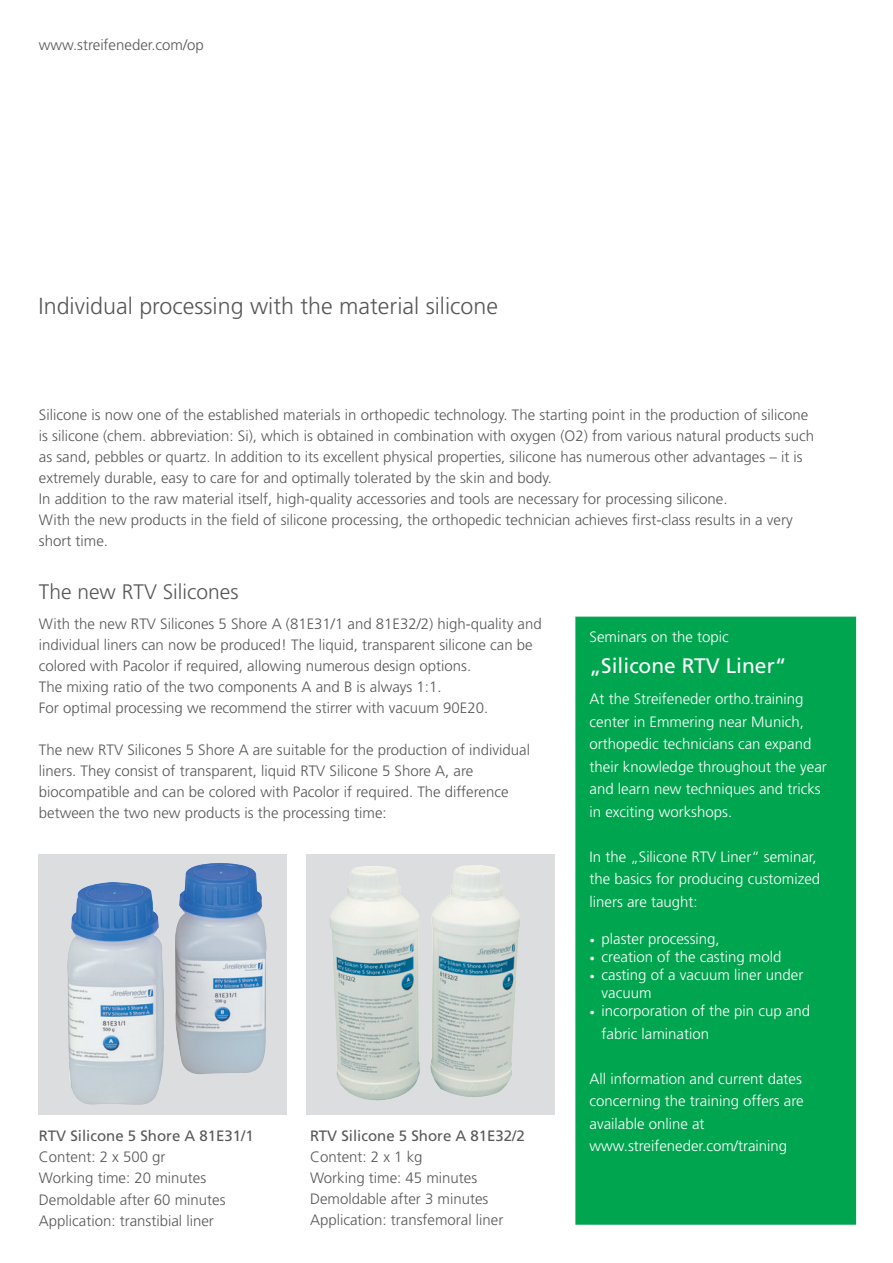
<style>
.page{position:relative;width:893px;height:1263px;background:#fff}
.page>*{position:absolute;margin:0;border:0;box-sizing:border-box;transform-origin:0 0}
.t1{font:300 23.25px "Frutiger LT";color:#57585a}
.t2{font:300 21px "Frutiger LT";color:#57585a}
.t3{font:21px "Frutiger LT";color:#fff}
.t4{font:300 15px/21px "Frutiger LT";color:#57585a}
.t5{font:300 15px/22.5px "Frutiger LT";color:#fff}
.t6{font:15px "Frutiger LT";color:#57585a}
.s1{font-weight:900}
</style>
<div class="page">
<div style="left:39px;top:855px;width:248px;height:260px;background:#dcdddf"></div>
<img style="left:67px;top:863px;width:200px;height:242px">
<div style="left:307px;top:855px;width:248px;height:260px;background:#dcdddf"></div>
<img style="left:329px;top:865px;width:191px;height:236px">
<div style="left:576px;top:617px;width:279px;height:607px;background:#00a54f"></div>
<div style="left:575px;top:617px;width:281px;height:608px;border:2px solid #00a54f"></div>
<p class="t4" style="left:39px;top:34px;width:167px">www.streifeneder.com/op</p>
<h1 class="t1" style="left:39px;top:293px;width:461px">Individual processing with the material silicone</h1>
<p class="t4" style="left:39px;top:405px;width:777px">Silicone is now one of the established materials in orthopedic technology. The starting point in the production of silicone is silicone (chem. abbreviation: Si), which is obtained in combination with oxygen (O2) from various natural products such as sand, pebbles or quartz. In addition to its excellent physical properties, silicone has numerous other advantages – it is extremely durable, easy to care for and optimally tolerated by the skin and body.<br>In addition to the raw material itself, high-quality accessories and tools are necessary for processing silicone.<br>With the new products in the field of silicone processing, the orthopedic technician achieves first-class results in a very short time.</p>
<h2 class="t2" style="left:39px;top:580px;width:201px">The new RTV Silicones</h2>
<p class="t4" style="left:39px;top:613px;width:504px">With the new RTV Silicones 5 Shore A (81E31/1 and 81E32/2) high-quality and individual liners can now be produced! The liquid, transparent silicone can be colored with Pacolor if required, allowing numerous design options.<br>The mixing ratio of the two components A and B is always 1:1.<br>For optimal processing we recommend the stirrer with vacuum 90E20.</p>
<p class="t4" style="left:39px;top:739px;width:493px">The new RTV Silicones 5 Shore A are suitable for the production of individual liners. They consist of transparent, liquid RTV Silicone 5 Shore A, are biocompatible and can be colored with Pacolor if required. The difference between the two new products is the processing time:</p>
<p class="t6" style="left:39px;top:1127px;width:216px">RTV Silicone 5 Shore A 81E31/1</p>
<p class="t4" style="left:39px;top:1147px;width:188px">Content: 2 x 500 gr<br>Working time: 20 minutes<br>Demoldable after 60 minutes<br>Application: transtibial liner</p>
<p class="t6" style="left:310px;top:1127px;width:216px">RTV Silicone 5 Shore A 81E32/2</p>
<p class="t4" style="left:310px;top:1146px;width:195px">Content: 2 x 1 kg<br>Working time: 45 minutes<br>Demoldable after 3 minutes<br>Application: transfemoral liner</p>
<p class="t5" style="left:590px;top:626px;width:141px">Seminars on the topic</p>
<h2 class="t3" style="left:590px;top:653px;width:198px">„Silicone RTV Liner“</h2>
<p class="t5" style="left:590px;top:688px;width:239px">At the Streifeneder ortho.training center in Emmering near Munich, orthopedic technicians can expand their knowledge throughout the year and learn new techniques and tricks in exciting workshops.</p>
<p class="t5" style="left:590px;top:845px;width:232px">In the „Silicone RTV Liner“ seminar, the basics for producing customized liners are taught:</p>
<p class="t5" style="left:590px;top:928px;width:132px"><span class="s1">·</span> plaster processing,</p>
<p class="t5" style="left:590px;top:946px;width:193px"><span class="s1">·</span> creation of the casting mold</p>
<p class="t5" style="left:590px;top:964px;width:215px"><span class="s1">·</span> casting of a vacuum liner under</p>
<p class="t5" style="left:602px;top:982px;width:51px">vacuum</p>
<p class="t5" style="left:590px;top:1000px;width:222px"><span class="s1">·</span> incorporation of the pin cup and</p>
<p class="t5" style="left:602px;top:1022px;width:109px">fabric lamination</p>
<p class="t5" style="left:590px;top:1067px;width:215px">All information and current dates concerning the training offers are available online at www.streifeneder.com/training</p>
</div>
